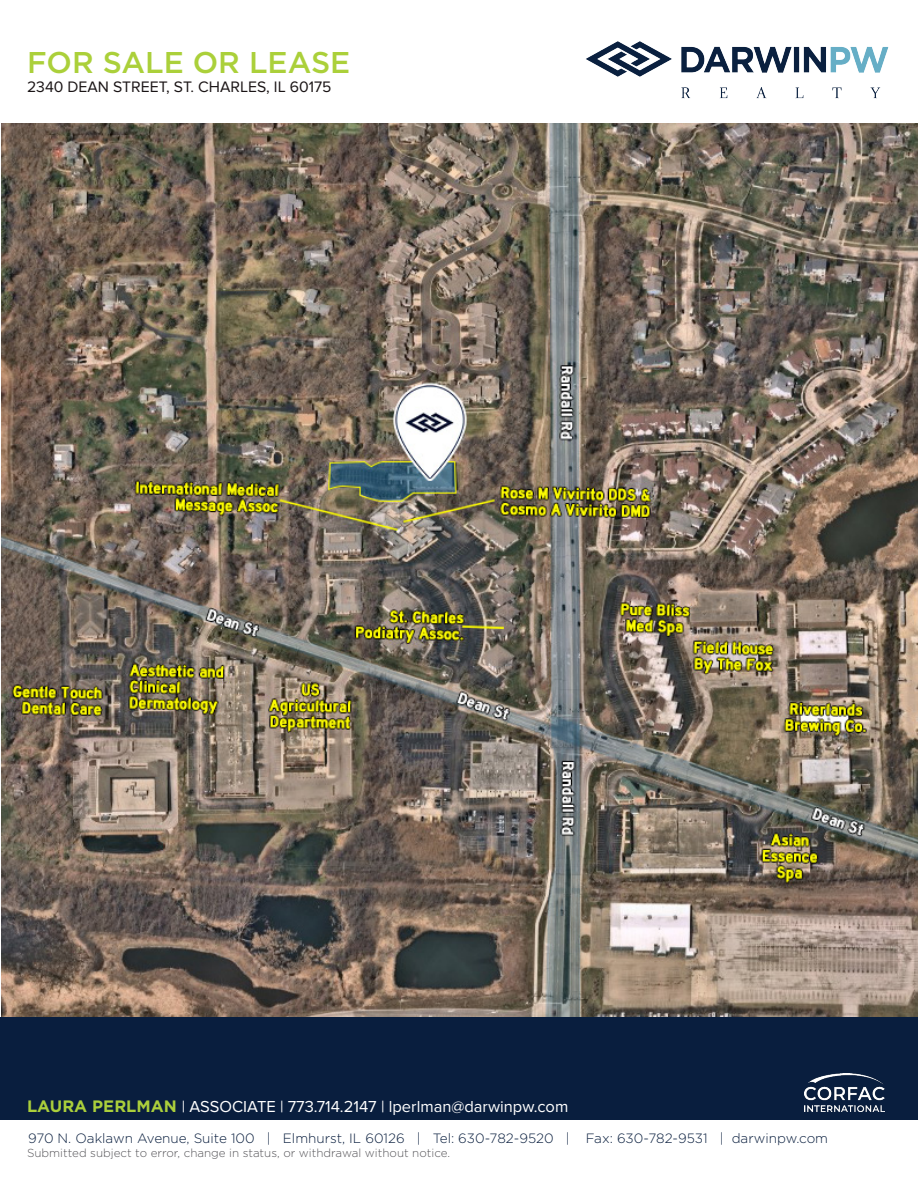
<style>
.page{position:relative;width:918px;height:1188px;background:#fff}
.page>*{position:absolute;margin:0;border:0;box-sizing:border-box;transform-origin:0 0}
.t1{font:500 30px "Gotham";color:#abd03a}
.t2{font:16.5px "Proxima Nova";color:#fff}
.t3{font:15.75px "Proxima Nova";color:#1a1415}
.t4{font:300 13.5px "Gotham";color:#091e3e}
.t5{font:300 11.7px "Gotham";color:#57565a}
.s1{font-family:"Gotham";font-weight:700;color:#abcf3b}
</style>
<div class="page">
<img style="left:2px;top:123px;width:916px;height:895px">
<div style="left:0;top:1018px;width:918px;height:102px;background:#091e3e"></div>
<img style="left:805px;top:1073px;width:80px;height:38px">
<img style="left:586px;top:41px;width:303px;height:58px">
<p class="t1" style="left:27px;top:42px;width:325px">FOR SALE OR LEASE</p>
<p class="t3" style="left:27px;top:77px;width:306px">2340 DEAN STREET, ST. CHARLES, IL 60175</p>
<p class="t2" style="left:27px;top:1097px;width:543px"><span class="s1">LAURA PERLMAN</span> | ASSOCIATE | 773.714.2147 | lperlman@darwinpw.com</p>
<p class="t5" style="left:27px;top:1147px;width:425px">Submitted subject to error, change in status, or withdrawal without notice.</p>
<p class="t4" style="left:28px;top:1131px;width:802px">970 N. Oaklawn Avenue, Suite 100 | Elmhurst, IL 60126 | Tel: 630-782-9520 | Fax: 630-782-9531 | darwinpw.com</p>
</div>
